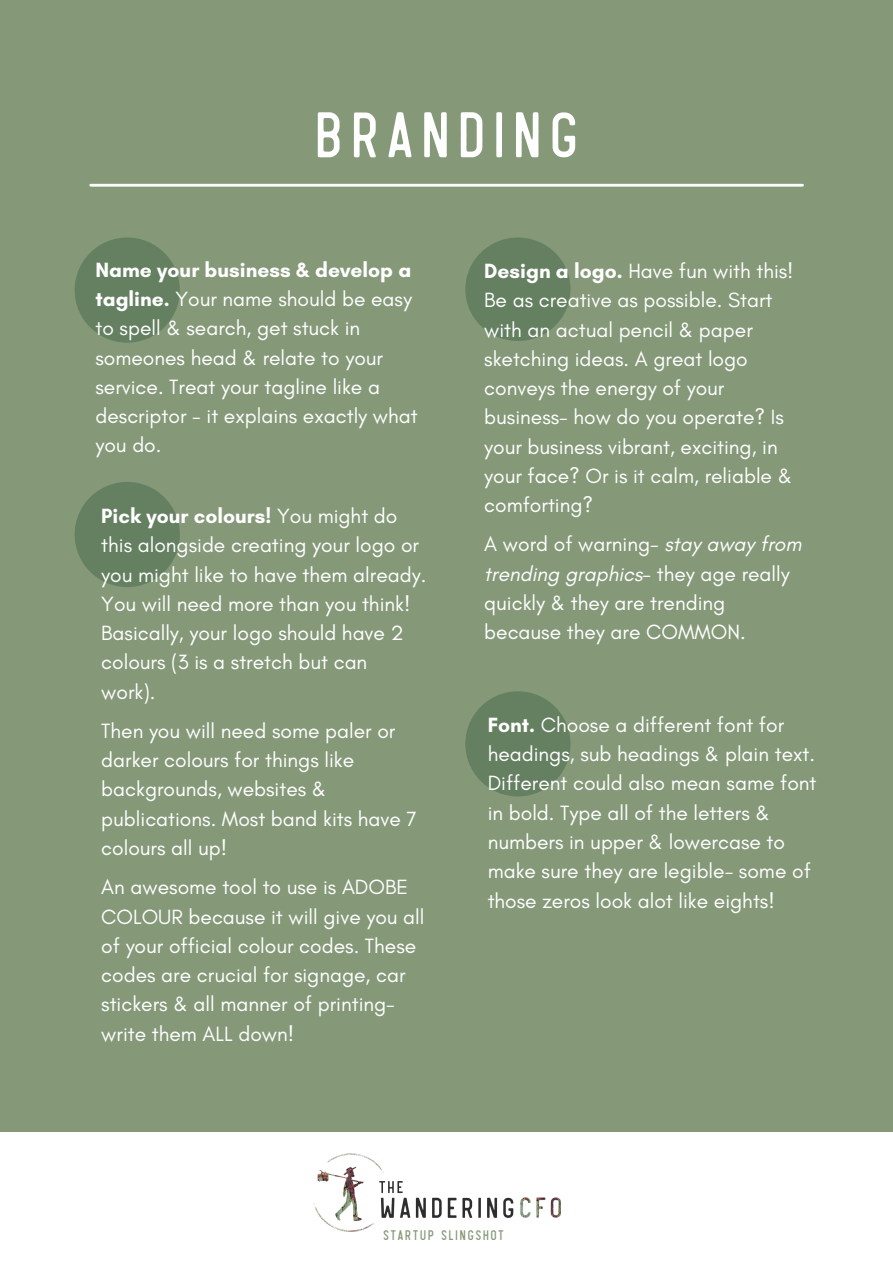
<style>
.page{position:relative;width:893px;height:1263px;background:#859979}
.page>*{position:absolute;margin:0;border:0;box-sizing:border-box;transform-origin:0 0}
.t1{font:68.18px "Revelstoke";color:#fff}
.t2{font:21px/29.2px "Glacial Indifference";color:#fff}
.t3{font:14.85px "Revelstoke";color:#859979}
.s1{font-weight:700}
.s2{font-style:italic}
</style>
<div class="page">
<div style="left:0;top:1133px;width:893px;height:130px;background:#fff"></div>
<img style="left:313px;top:1153px;width:248px;height:79px">
<div style="left:465px;top:237px;width:105px;height:104px;background:#648061;border-radius:50%"></div>
<div style="left:75px;top:482px;width:105px;height:105px;background:#648061;border-radius:50%"></div>
<div style="left:465px;top:691px;width:105px;height:105px;background:#648061;border-radius:50%"></div>
<div style="left:75px;top:237px;width:105px;height:106px;background:#648061;border-radius:50%"></div>
<hr style="left:91px;top:184px;width:711px;height:3px;background:#fff">
<h1 class="t1" style="left:311px;top:89px;width:273px">BRANDING</h1>
<p class="t2" style="left:95px;top:255px;width:324px"><span class="s1">Name your business &amp; develop a tagline.</span> Your name should be easy to spell &amp; search, get stuck in someones head &amp; relate to your service. Treat your tagline like a descriptor - it explains exactly what you do.</p>
<p class="t2" style="left:101px;top:501px;width:326px"><span class="s1">Pick your colours!</span> You might do this alongside creating your logo or you might like to have them already.<br>You will need more than you think!<br>Basically, your logo should have 2 colours (3 is a stretch but can work).</p>
<p class="t2" style="left:101px;top:716px;width:317px">Then you will need some paler or darker colours for things like backgrounds, websites &amp; publications. Most band kits have 7 colours all up!</p>
<p class="t2" style="left:101px;top:872px;width:325px">An awesome tool to use is ADOBE<br>COLOUR because it will give you all of your official colour codes. These codes are crucial for signage, car stickers &amp; all manner of printing&shy;write them ALL down!</p>
<p class="t2" style="left:484px;top:256px;width:311px"><span class="s1">Design a logo.</span> Have fun with this!<br>Be as creative as possible. Start with an actual pencil &amp; paper sketching ideas. A great logo conveys the energy of your business- how do you operate? Is your business vibrant, exciting, in your face? Or is it calm, reliable &amp; comforting?</p>
<p class="t2" style="left:484px;top:529px;width:319px">A word of warning- <span class="s2">stay away from trending graphics</span>- they age really quickly &amp; they are trending because they are COMMON.</p>
<p class="t2" style="left:488px;top:710px;width:330px"><span class="s1">Font.</span> Choose a different font for headings, sub headings &amp; plain text.<br>Different could also mean same font in bold. Type all of the letters &amp; numbers in upper &amp; lowercase to make sure they are legible- some of those zeros look alot like eights!</p>
<p class="t3" style="left:382px;top:1225px;width:124px">STARTUP SLINGSHOT</p>
</div>
